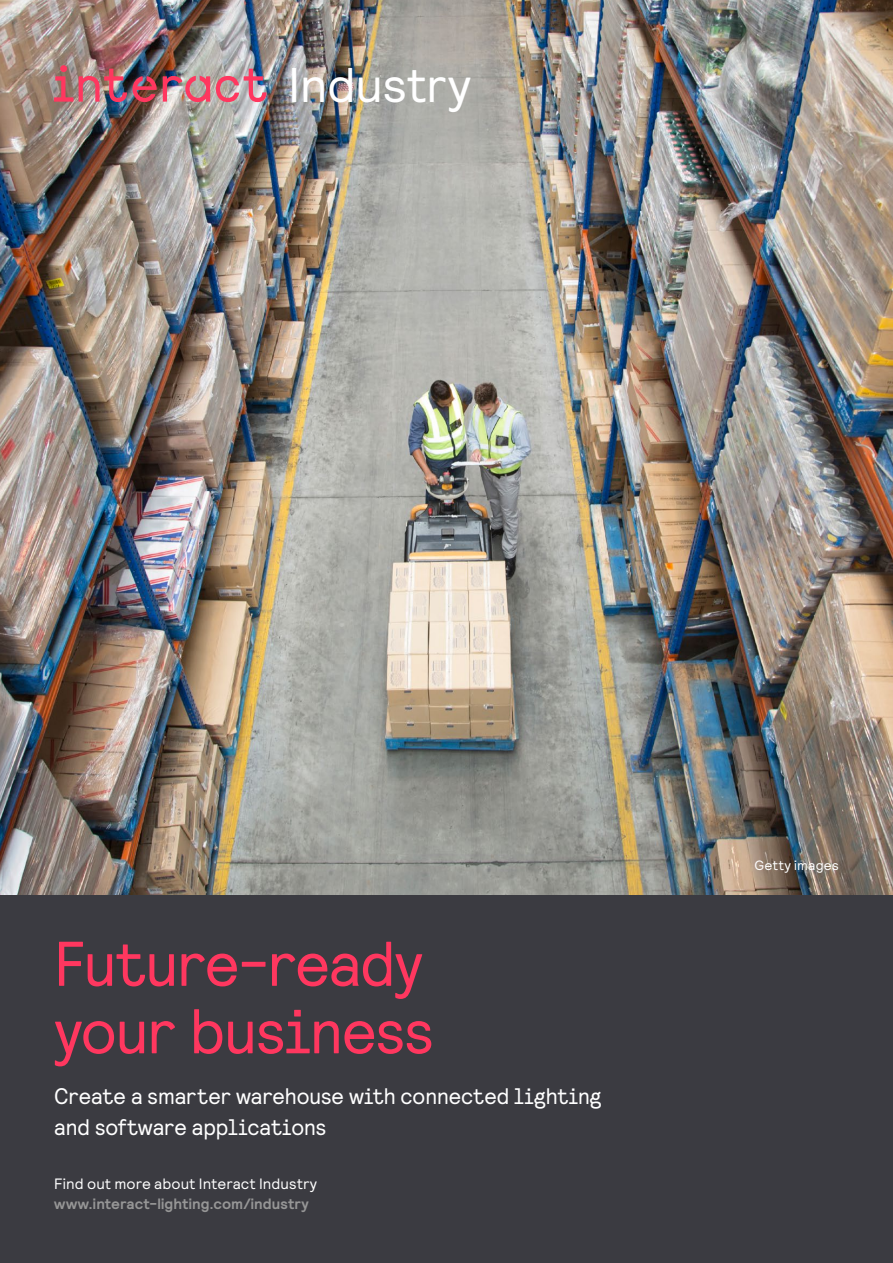
<style>
.page{position:relative;width:893px;height:1263px;background:#fff}
.page>*{position:absolute;margin:0;border:0;box-sizing:border-box;transform-origin:0 0}
.t1{font:63px/67.5px "Relative Faux";letter-spacing:-.015em;color:#ff375f}
.t2{font:48.6px "Relative";letter-spacing:-.01em;color:#fff}
.t3{font:22.5px/31.5px "Relative Faux";letter-spacing:-.005em;color:#fff}
.t4{font:700 15px "Relative";letter-spacing:.005em;color:#969696}
.t5{font:15px "Relative";letter-spacing:.005em;color:#fff}
.t6{font:13.5px "Relative";letter-spacing:.015em;color:#fff}
</style>
<div class="page">
<div style="left:0;top:894px;width:893px;height:369px;background:#3b3b41"></div>
<img style="left:0;top:0;width:893px;height:895px">
<img style="left:54px;top:65px;width:213px;height:37px">
<h2 class="t2" style="left:288px;top:53px;width:185px">Industry</h2>
<h1 class="t1" style="left:54px;top:928px;width:381px">Future-ready your business</h1>
<p class="t3" style="left:54px;top:1080px;width:549px">Create a smarter warehouse with connected lighting and software applications</p>
<p class="t5" style="left:54px;top:1174px;width:264px">Find out more about Interact Industry</p>
<p class="t4" style="left:54px;top:1194px;width:256px">www.interact-lighting.com/industry</p>
<p class="t6" style="left:754px;top:857px;width:86px">Getty images</p>
</div>
